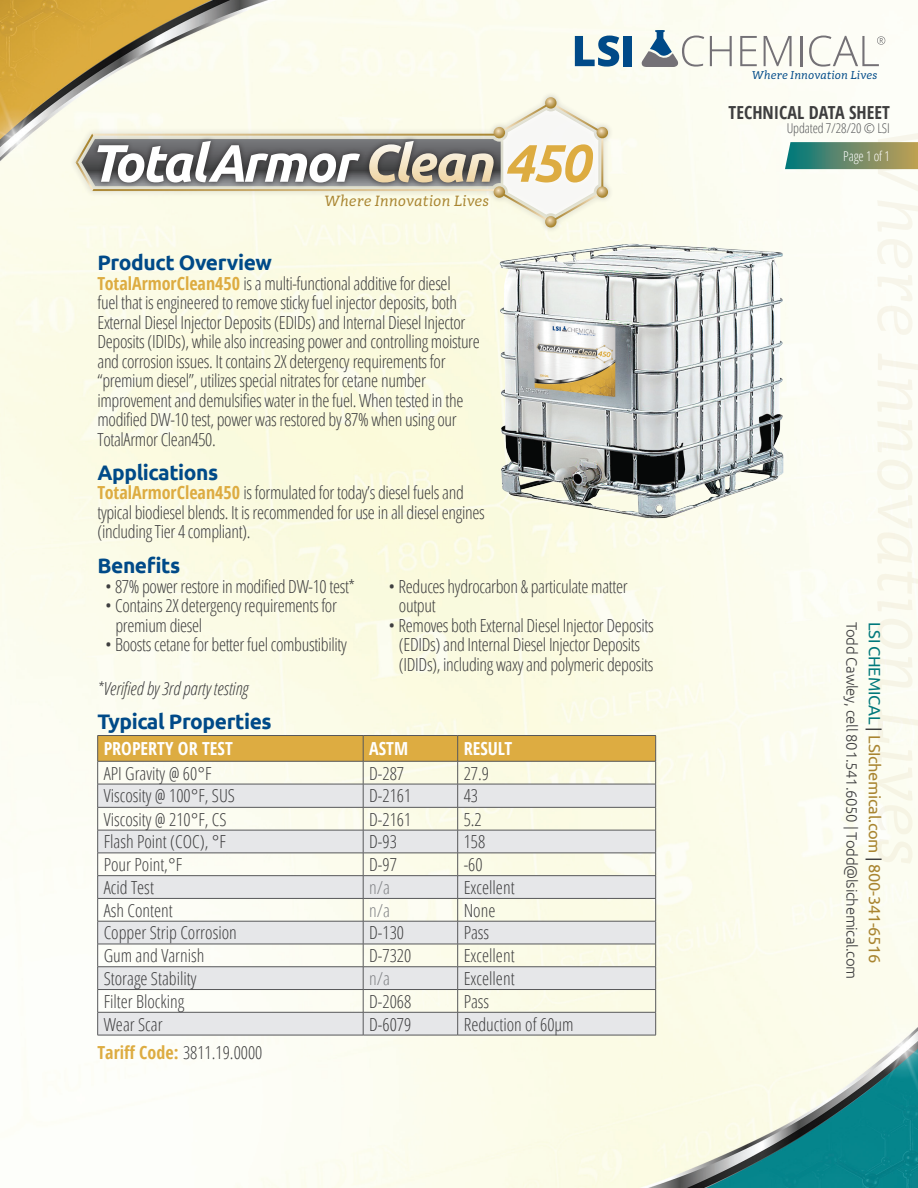
<style>
.page{position:relative;width:918px;height:1188px;background:#fff}
.page>*{position:absolute;margin:0;border:0;box-sizing:border-box;transform-origin:0 0}
.main{font:700 21px "Ubuntu";letter-spacing:-.02em;color:#004a88}
.head1{font:700 21px "Ubuntu";letter-spacing:-.02em;color:#004a88}
.main-2{font:300 18px/19.5px "Open Sans Condensed";letter-spacing:-.02em;color:#3e3e3f}
.bulleted_list_2{font:300 18px/19.5px "Open Sans Condensed";letter-spacing:-.02em;color:#3e3e3f}
.main-3{font:300 18px "Open Sans Condensed";color:#3e3e3f}
.main-4{font:italic 300 18px "Open Sans Condensed";color:#3e3e3f}
.main-5{font:700 18px "Open Sans Condensed";color:#fff}
.bulleted_list_2-2{font:300 18px "Open Sans Condensed";color:#3e3e3f}
.address{font:700 18px "Open Sans Condensed";color:#3e3e3f}
.main-6{font:300 18px "Open Sans Condensed";color:#808285}
.t1{font:16.5px "Ubuntu";letter-spacing:-.02em;color:#a98531}
.t2{font:italic 15.45px "Adagio Slab";color:#a98531}
.t3{font:300 15px "Ubuntu";letter-spacing:-.02em;color:#3e3e3f}
.address-2{font:300 condensed 13.5px "Open Sans";letter-spacing:-.01em;color:#57585a}
.address-3{font:300 condensed 13.5px "Open Sans";letter-spacing:-.01em;color:#fff}
.t4{font:italic 11.7px "Adagio Slab";color:#004a88}
.s1{font-weight:700;color:#ddac41}
.s2{color:#00787b}
.s3{color:#3e3e3f}
</style>
<div class="page">
<img style="left:0;top:0;width:918px;height:1188px">
<svg style="left:575px;top:36px;width:44px;height:31px"></svg>
<div style="left:624px;top:36px;width:8px;height:30px;background:#004a88"></div>
<svg style="left:710px;top:36px;width:22px;height:30px"></svg>
<svg style="left:740px;top:36px;width:17px;height:30px"></svg>
<svg style="left:764px;top:36px;width:28px;height:30px"></svg>
<hr style="left:800px;top:36px;width:2px;height:30px;background:#747176">
<svg style="left:641px;top:30px;width:63px;height:37px"></svg>
<svg style="left:809px;top:36px;width:76px;height:31px"></svg>
<hr style="left:98px;top:735px;width:265px;height:1px;background:#57585a">
<hr style="left:363px;top:735px;width:95px;height:1px;background:#57585a">
<hr style="left:458px;top:735px;width:198px;height:1px;background:#57585a">
<svg style="left:97px;top:736px;width:559px;height:299px"></svg>
<hr style="left:98px;top:1035px;width:265px;height:1px;background:#57585a">
<hr style="left:363px;top:1035px;width:95px;height:1px;background:#57585a">
<hr style="left:458px;top:1035px;width:198px;height:1px;background:#57585a">
<svg style="left:785px;top:142px;width:133px;height:27px;background:#6b8d6b"></svg>
<img style="left:498px;top:243px;width:287px;height:275px">
<div style="left:70px;top:91px;width:544px;height:143px;background:#fcfceb"></div>
<svg style="left:76px;top:97px;width:532px;height:131px"></svg>
<p class="t2" style="left:325px;top:192px;width:167px">Where Innovation Lives</p>
<p class="main" style="left:98px;top:250px;width:176px">Product Overview</p>
<p class="main-2" style="left:98px;top:273px;width:384px"><span class="s1">TotalArmorClean450</span> is a multi-functional additive for diesel<br>fuel that is engineered to remove sticky fuel injector deposits, both External Diesel Injector Deposits (EDIDs) and Internal Diesel Injector Deposits (IDIDs), while also increasing power and controlling moisture and corrosion issues. It contains 2X detergency requirements for “premium diesel”, utilizes special nitrates for cetane number improvement and demulsifies water in the fuel. When tested in the modified DW-10 test, power was restored by 87% when using our TotalArmor Clean450.</p>
<p class="main" style="left:98px;top:460px;width:122px">Applications</p>
<p class="main-2" style="left:97px;top:483px;width:389px"><span class="s1">TotalArmorClean450</span> is formulated for today’s diesel fuels and typical biodiesel blends. It is recommended for use in all diesel engines (including Tier 4 compliant).</p>
<p class="head1" style="left:98px;top:553px;width:84px">Benefits</p>
<p class="bulleted_list_2" style="left:105px;top:576px;width:252px">• 87% power restore in modified DW-10 test*</p>
<p class="bulleted_list_2" style="left:115px;top:595px;width:223px;text-indent:-10px">• Contains 2X detergency requirements for premium diesel</p>
<p class="bulleted_list_2" style="left:105px;top:634px;width:243px">• Boosts cetane for better fuel combustibility</p>
<p class="bulleted_list_2" style="left:399px;top:576px;width:230px;text-indent:-10px">• Reduces hydrocarbon &amp; particulate matter output</p>
<p class="bulleted_list_2" style="left:388px;top:615px;width:267px;text-align:center">• Removes both External Diesel Injector Deposits (EDIDs) and Internal Diesel Injector Deposits (IDIDs), including waxy and polymeric deposits</p>
<p class="main-4" style="left:97px;top:676px;width:152px">*Verified by 3rd party testing</p>
<p class="head1" style="left:98px;top:709px;width:176px">Typical Properties</p>
<p class="main-5" style="left:104px;top:736px;width:131px">PROPERTY OR TEST</p>
<p class="main-5" style="left:369px;top:736px;width:40px">ASTM</p>
<p class="main-5" style="left:464px;top:736px;width:50px">RESULT</p>
<p class="main-3" style="left:104px;top:761px;width:109px">API Gravity @ 60°F</p>
<p class="main-2" style="left:369px;top:763px;width:36px">D-287</p>
<p class="main-2" style="left:464px;top:763px;width:27px">27.9</p>
<p class="main-3" style="left:104px;top:784px;width:133px">Viscosity @ 100°F, SUS</p>
<p class="main-2" style="left:369px;top:785px;width:44px">D-2161</p>
<p class="main-2" style="left:464px;top:785px;width:16px">43</p>
<p class="main-3" style="left:104px;top:807px;width:124px">Viscosity @ 210°F, CS</p>
<p class="main-2" style="left:369px;top:809px;width:44px">D-2161</p>
<p class="main-2" style="left:464px;top:809px;width:20px">5.2</p>
<p class="main-3" style="left:104px;top:830px;width:124px">Flash Point (COC), °F</p>
<p class="main-2" style="left:369px;top:832px;width:29px">D-93</p>
<p class="main-2" style="left:464px;top:832px;width:23px">158</p>
<p class="main-3" style="left:104px;top:852px;width:80px">Pour Point,°F</p>
<p class="main-2" style="left:369px;top:854px;width:29px">D-97</p>
<p class="main-2" style="left:464px;top:854px;width:20px">-60</p>
<p class="main-3" style="left:104px;top:875px;width:52px">Acid Test</p>
<p class="main-6" style="left:369px;top:875px;width:22px">n/a</p>
<p class="main-3" style="left:464px;top:875px;width:52px">Excellent</p>
<p class="main-3" style="left:104px;top:898px;width:71px">Ash Content</p>
<p class="main-6" style="left:369px;top:898px;width:22px">n/a</p>
<p class="main-2" style="left:464px;top:900px;width:33px">None</p>
<p class="main-3" style="left:104px;top:921px;width:135px">Copper Strip Corrosion</p>
<p class="main-2" style="left:369px;top:923px;width:36px">D-130</p>
<p class="main-2" style="left:464px;top:923px;width:27px">Pass</p>
<p class="main-3" style="left:104px;top:943px;width:102px">Gum and Varnish</p>
<p class="main-2" style="left:369px;top:945px;width:44px">D-7320</p>
<p class="main-3" style="left:464px;top:943px;width:52px">Excellent</p>
<p class="main-3" style="left:104px;top:966px;width:94px">Storage Stability</p>
<p class="main-6" style="left:369px;top:966px;width:22px">n/a</p>
<p class="main-3" style="left:464px;top:966px;width:52px">Excellent</p>
<p class="main-3" style="left:104px;top:989px;width:82px">Filter Blocking</p>
<p class="main-2" style="left:369px;top:991px;width:44px">D-2068</p>
<p class="main-2" style="left:464px;top:991px;width:27px">Pass</p>
<p class="main-3" style="left:104px;top:1012px;width:61px">Wear Scar</p>
<p class="main-2" style="left:369px;top:1014px;width:44px">D-6079</p>
<p class="main-3" style="left:464px;top:1012px;width:111px">Reduction of 60µm</p>
<p class="bulleted_list_2-2" style="left:98px;top:1041px;width:166px"><span class="s1">Tariff Code:</span> 3811.19.0000</p>
<p class="t4" style="left:752px;top:68px;width:127px">Where Innovation Lives</p>
<p class="address" style="left:729px;top:100px;width:163px">TECHNICAL DATA SHEET</p>
<p class="address-2" style="left:787px;top:119px;width:105px">Updated 7/28/20 © LSI</p>
<p class="address-3" style="left:843px;top:147px;width:48px">Page 1 of 1</p>
<p class="t3" style="left:861px;top:622px;width:359px;rotate:90deg">Todd Cawley, cell 801.541.6050 | Todd@lsichemical.com</p>
<p class="t1" style="left:885px;top:622px;width:343px;rotate:90deg"><span class="s2">LSI CHEMICAL</span> <span class="s3">|</span> LSIchemical.com <span class="s3">|</span> 800-341-6516</p>
</div>
